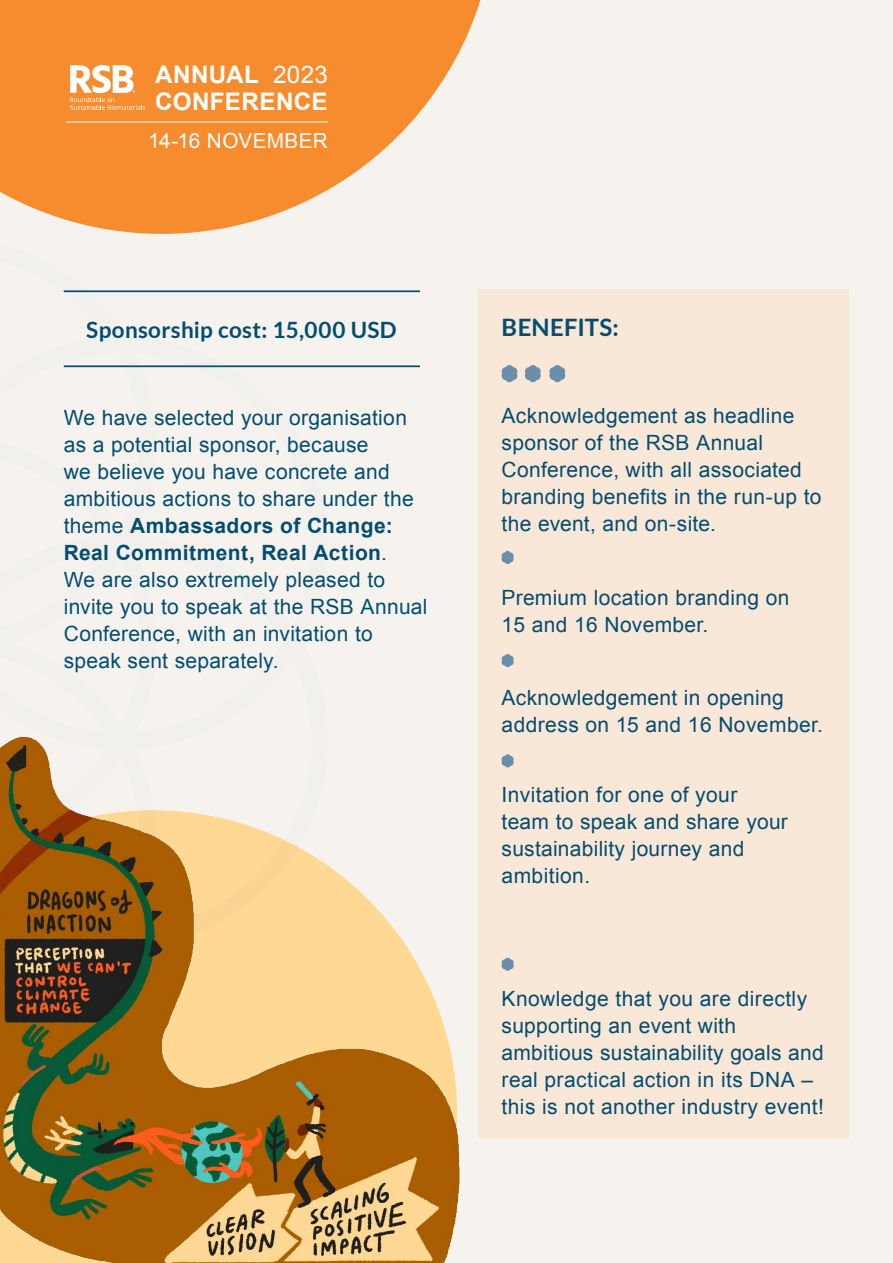
<style>
.page{position:relative;width:893px;height:1263px;background:#f4f1ec}
.page>*{position:absolute;margin:0;border:0;box-sizing:border-box;transform-origin:0 0}
.t1{font:700 24.3px "Arial";letter-spacing:.015em;color:#fff}
.t2{font:24.3px "Arial";color:#fff}
.t3{font:700 24px "Lato";letter-spacing:.01em;color:#034d70}
.t4{font:700 22.5px "Lato";letter-spacing:.015em;color:#034d70}
.t5{font:21px/27px "Arial";letter-spacing:.015em;color:#034d70}
.t6{font:20.85px "Arial";letter-spacing:.01em;color:#fff}
.s1{font-weight:700}
</style>
<div class="page">
<div style="left:478px;top:289px;width:371px;height:848px;background:#f9e7d8"></div>
<svg style="left:0;top:0;width:481px;height:234px;fill:#f68c2d"></svg>
<svg style="left:70px;top:65px;width:75px;height:45px;background:#f9b980"></svg>
<hr style="left:66px;top:121px;width:262px;height:2px;background:#f2d1ae">
<svg style="left:502px;top:365px;width:15px;height:17px"></svg>
<svg style="left:525px;top:365px;width:16px;height:17px"></svg>
<svg style="left:549px;top:365px;width:16px;height:17px"></svg>
<hr style="left:64px;top:365px;width:356px;height:2px;background:#034d70">
<hr style="left:64px;top:290px;width:356px;height:2px;background:#034d70">
<svg style="left:502px;top:654px;width:12px;height:13px"></svg>
<svg style="left:502px;top:551px;width:12px;height:13px"></svg>
<svg style="left:502px;top:754px;width:12px;height:13px"></svg>
<svg style="left:502px;top:958px;width:12px;height:13px"></svg>
<img style="left:0;top:736px;width:460px;height:527px">
<p class="t1" style="left:155px;top:58px;width:105px">ANNUAL</p>
<p class="t2" style="left:273px;top:58px;width:56px">2023</p>
<p class="t1" style="left:155px;top:85px;width:174px">CONFERENCE</p>
<p class="t6" style="left:148px;top:127px;width:181px">14-16 NOVEMBER</p>
<p class="t4" style="left:86px;top:317px;width:312px">Sponsorship cost: 15,000 USD</p>
<p class="t3" style="left:502px;top:314px;width:119px">BENEFITS:</p>
<p class="t5" style="left:64px;top:404px;width:365px">We have selected your organisation as a potential sponsor, because<br>we believe you have concrete and ambitious actions to share under the theme <span class="s1">Ambassadors of Change:<br>Real Commitment, Real Action</span>.<br>We are also extremely pleased to invite you to speak at the RSB Annual<br>Conference, with an invitation to speak sent separately.</p>
<p class="t5" style="left:502px;top:402px;width:321px">Acknowledgement as headline sponsor of the RSB Annual<br>Conference, with all associated branding benefits in the run-up to the event, and on-site.</p>
<p class="t5" style="left:502px;top:584px;width:289px">Premium location branding on<br>15 and 16 November.</p>
<p class="t5" style="left:502px;top:685px;width:323px">Acknowledgement in opening address on 15 and 16 November.</p>
<p class="t5" style="left:502px;top:781px;width:288px">Invitation for one of your team to speak and share your sustainability journey and ambition.</p>
<p class="t5" style="left:502px;top:986px;width:324px">Knowledge that you are directly supporting an event with ambitious sustainability goals and real practical action in its DNA – this is not another industry event!</p>
</div>
